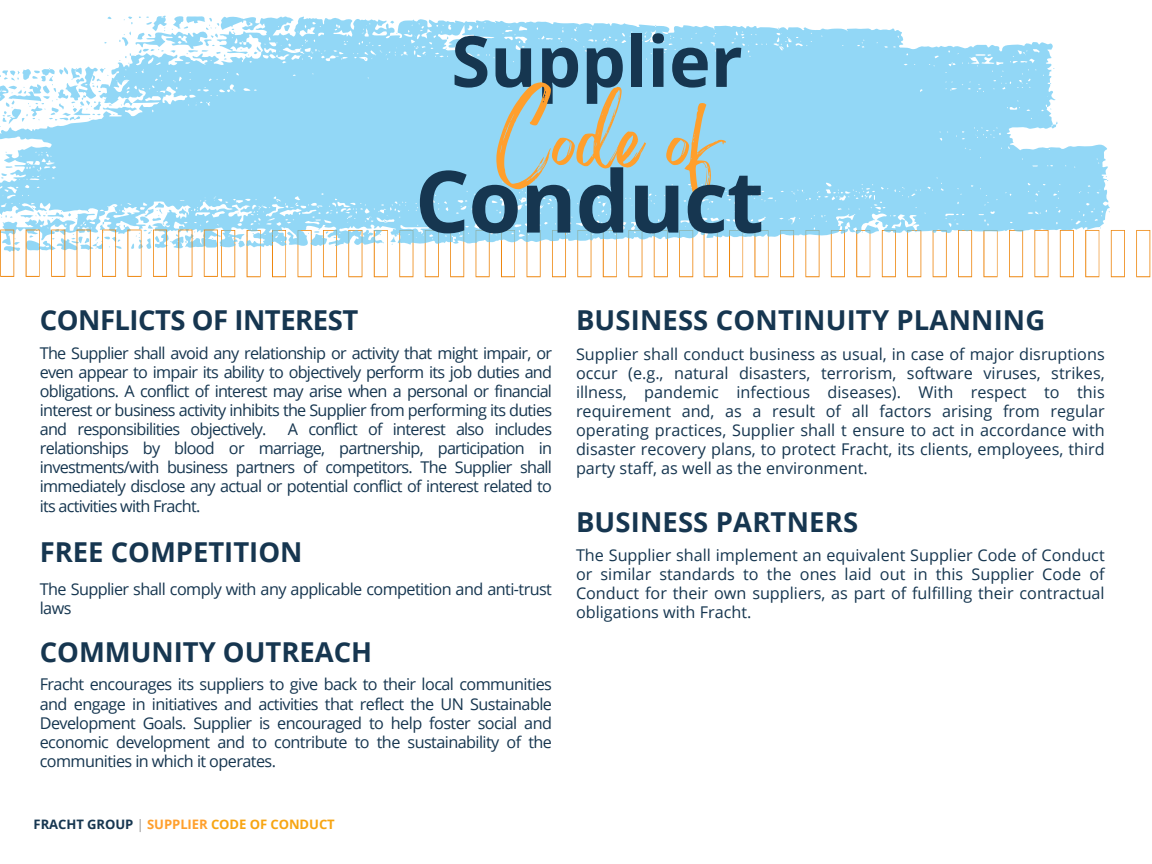
<style>
.page{position:relative;width:1152px;height:864px;background:#fff}
.page>*{position:absolute;margin:0;border:0;box-sizing:border-box;transform-origin:0 0}
.t1{font:700 85.95px "Open Sans";letter-spacing:-.015em;color:#163650}
.t2{font:700 70.65px "Open Sans";color:#163650}
.t3{font:66.3px "Brightwall";letter-spacing:-.01em;color:#ff9f2c}
.t4{font:700 27.45px "Open Sans";color:#163650}
.t5{font:16.2px/19.2px "Open Sans";letter-spacing:-.035em;color:#163650;text-align:justify}
.t6{font:700 13.05px "Open Sans";letter-spacing:-.005em;color:#f7a512}
.s1{color:#163650}
.s2{color:#b3b2b2}
.s3{color:#ff9f2c}
</style>
<div class="page">
<svg style="left:704px;top:230px;width:447px;height:47px"></svg>
<svg style="left:0;top:15px;width:1111px;height:238px;fill:#92d7f6"></svg>
<svg style="left:0;top:230px;width:693px;height:47px"></svg>
<p class="t2" style="left:451px;top:11px;width:293px">Supplier</p>
<p class="t3" style="left:496px;top:117px;width:225px">Code of</p>
<p class="t1" style="left:415px;top:141px;width:351px">Conduct</p>
<p class="t4" style="left:40px;top:301px;width:320px">CONFLICTS OF INTEREST</p>
<p class="t5" style="left:40px;top:343px;width:514px">The Supplier shall avoid any relationship or activity that might impair, or even appear to impair its ability to objectively perform its job duties and obligations. A conflict of interest may arise when a personal or financial interest or business activity inhibits the Supplier from performing its duties and responsibilities objectively.</p>
<p class="t5" style="left:40px;top:419px;width:514px;text-indent:248px">A conflict of interest also includes relationships by blood or marriage, partnership, participation in investments/with business partners of competitors. The Supplier shall immediately disclose any actual or potential conflict of interest related to its activities with Fracht.</p>
<p class="t4" style="left:40px;top:533px;width:264px">FREE COMPETITION</p>
<p class="t5" style="left:40px;top:579px;width:514px">The Supplier shall comply with any applicable competition and anti-trust laws</p>
<p class="t4" style="left:40px;top:633px;width:334px">COMMUNITY OUTREACH</p>
<p class="t5" style="left:40px;top:675px;width:514px">Fracht encourages its suppliers to give back to their local communities and engage in initiatives and activities that reflect the UN Sustainable Development Goals. Supplier is encouraged to help foster social and economic development and to contribute to the sustainability of the communities in which it operates.</p>
<p class="t6" style="left:34px;top:815px;width:303px"><span class="s1">FRACHT GROUP</span> <span class="s2">|</span> <span class="s3">SUPPLIER</span> CODE OF CONDUCT</p>
<p class="t4" style="left:576px;top:301px;width:471px">BUSINESS CONTINUITY PLANNING</p>
<p class="t5" style="left:576px;top:344px;width:530px">Supplier shall conduct business as usual, in case of major disruptions occur (e.g., natural disasters, terrorism, software viruses, strikes, illness, pandemic infectious diseases). With respect to this requirement and, as a result of all factors arising from regular operating practices, Supplier shall t ensure to act in accordance with disaster recovery plans, to protect Fracht, its clients, employees, third party staff, as well as the environment.</p>
<p class="t4" style="left:576px;top:502px;width:284px">BUSINESS PARTNERS</p>
<p class="t5" style="left:576px;top:545px;width:530px">The Supplier shall implement an equivalent Supplier Code of Conduct or similar standards to the ones laid out in this Supplier Code of Conduct for their own suppliers, as part of fulfilling their contractual obligations with Fracht.</p>
</div>
